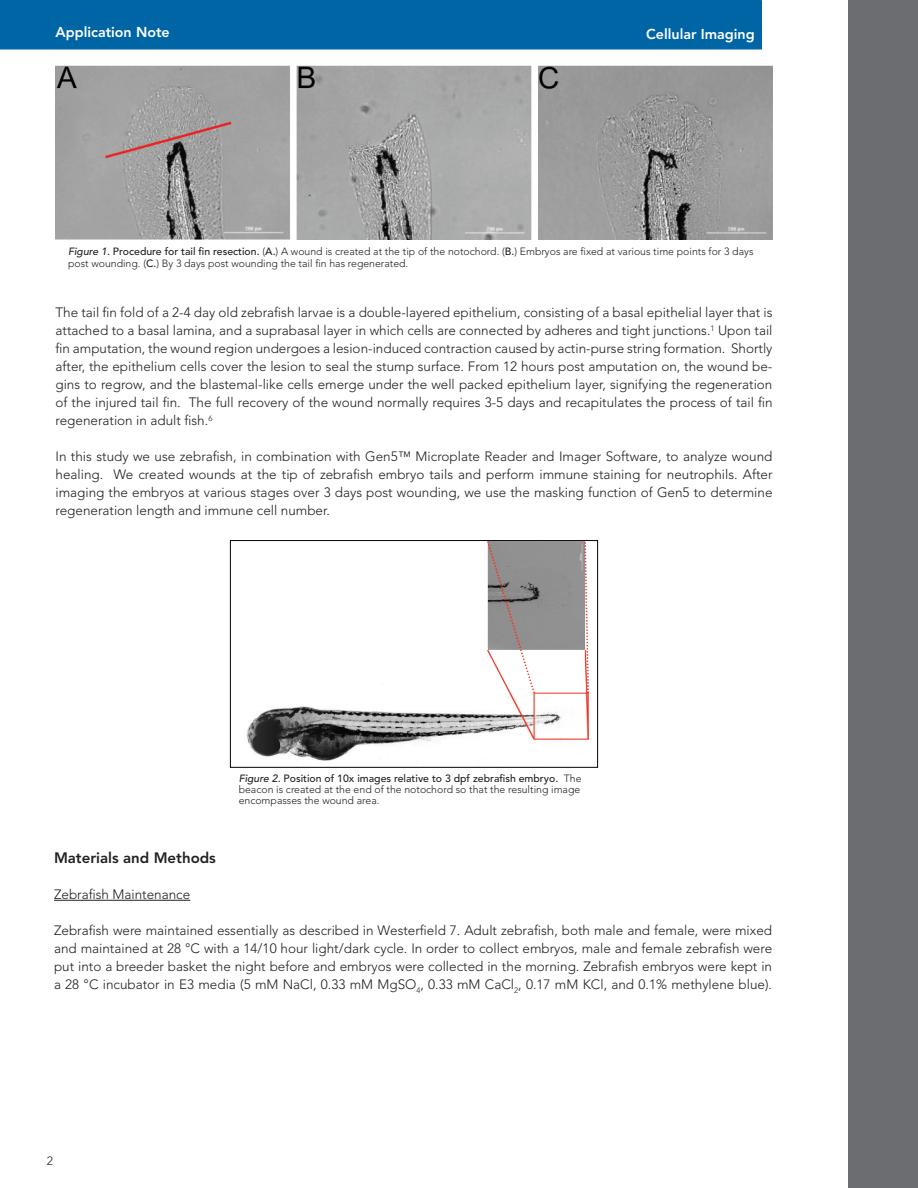
<style>
.page{position:relative;width:918px;height:1188px;background:#fff}
.page>*{position:absolute;margin:0;border:0;box-sizing:border-box;transform-origin:0 0}
.t1{font:800 15px "Avenir LT Std";color:#231f20}
.t2{font:800 14.25px "Avenir LT Std";color:#fff}
.t3{font:300 13.5px/18px "Avenir LT Std";color:#231f20;text-align:justify}
.t4{font:300 12px "Avenir LT Std";color:#231f20}
.t5{font:300 10.5px/11.2px "Avenir LT Std";color:#231f20}
.s1{font-weight:500;font-style:italic}
.s2{font-weight:500}
</style>
<div class="page">
<div style="left:848px;top:0;width:70px;height:1188px;background:#6c6d70"></div>
<div style="left:0;top:0;width:762px;height:50px;background:#0065a4"></div>
<img style="left:56px;top:65px;width:716px;height:174px">
<img style="left:246px;top:542px;width:342px;height:220px">
<div style="left:230px;top:540px;width:368px;height:228px;border:1px solid #040503"></div>
<hr style="left:54px;top:900px;width:136px;height:1px;background:#231f20">
<p class="t2" style="left:56px;top:24px;width:116px">Application Note</p>
<p class="t2" style="left:646px;top:25px;width:110px">Cellular Imaging</p>
<p class="t5" style="left:68px;top:246px;width:687px"><span class="s1">Figure 1.</span> <span class="s2">Procedure for tail fin resection.</span> (<span class="s2">A.</span>) A wound is created at the tip of the notochord. (<span class="s2">B.</span>) Embryos are fixed at various time points for 3 days post wounding. (<span class="s2">C.</span>) By 3 days post wounding the tail fin has regenerated.</p>
<p class="t3" style="left:56px;top:304px;width:719px">The tail fin fold of a 2-4 day old zebrafish larvae is a double-layered epithelium, consisting of a basal epithelial layer that is attached to a basal lamina, and a suprabasal layer in which cells are connected by adheres and tight junctions.<sup>1</sup> Upon tail fin amputation, the wound region undergoes a lesion-induced contraction caused by actin-purse string formation. Shortly after, the epithelium cells cover the lesion to seal the stump surface. From 12 hours post amputation on, the wound be&shy;gins to regrow, and the blastemal-like cells emerge under the well packed epithelium layer, signifying the regeneration of the injured tail fin. The full recovery of the wound normally requires 3-5 days and recapitulates the process of tail fin regeneration in adult fish.<sup>6</sup></p>
<p class="t3" style="left:56px;top:448px;width:719px">In this study we use zebrafish, in combination with Gen5™ Microplate Reader and Imager Software, to analyze wound healing. We created wounds at the tip of zebrafish embryo tails and perform immune staining for neutrophils. After imaging the embryos at various stages over 3 days post wounding, we use the masking function of Gen5 to determine regeneration length and immune cell number.</p>
<p class="t5" style="left:239px;top:773px;width:344px"><span class="s1">Figure 2.</span> <span class="s2">Position of 10x images relative to 3 dpf zebrafish embryo.</span> The beacon is created at the end of the notochord so that the resulting image encompasses the wound area.</p>
<p class="t1" style="left:54px;top:849px;width:163px">Materials and Methods</p>
<p class="t3" style="left:54px;top:885px;width:138px">Zebrafish Maintenance</p>
<p class="t3" style="left:54px;top:921px;width:720px">Zebrafish were maintained essentially as described in Westerfield 7. Adult zebrafish, both male and female, were mixed and maintained at 28 °C with a 14/10 hour light/dark cycle. In order to collect embryos, male and female zebrafish were put into a breeder basket the night before and embryos were collected in the morning. Zebrafish embryos were kept in a 28 °C incubator in E3 media (5 mM NaCl, 0.33 mM MgSO<sub>4</sub>, 0.33 mM CaCl<sub>2</sub>, 0.17 mM KCl, and 0.1% methylene blue).</p>
<p class="t4" style="left:47px;top:1154px;width:8px">2</p>
</div>
